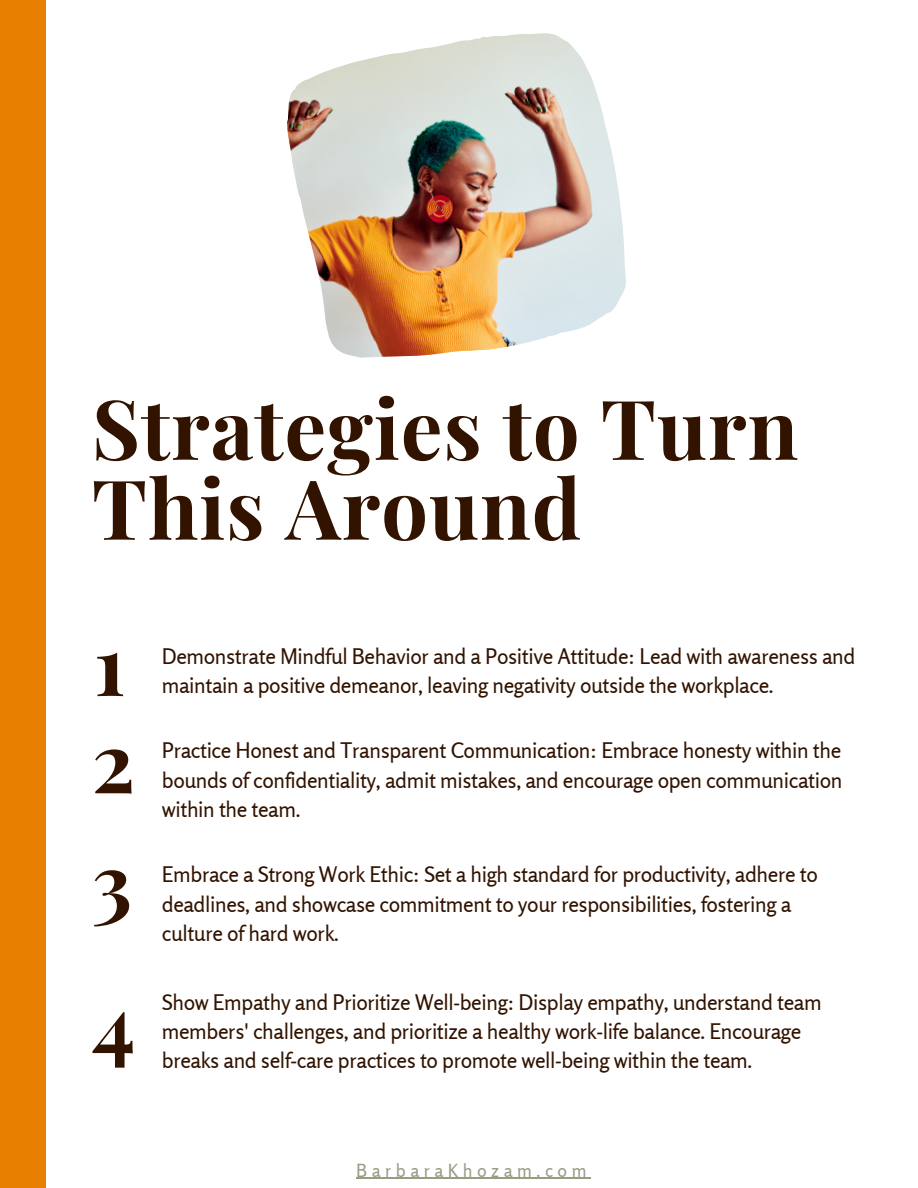
<style>
.page{position:relative;width:918px;height:1188px;background:#fff}
.page>*{position:absolute;margin:0;border:0;box-sizing:border-box;transform-origin:0 0}
.t1{font:700 82.8px/79.8px "Playfair Display";letter-spacing:.01em;color:#311300}
.t2{font:700 82.5px/120.8px "Playfair Display";color:#311300}
.t3{font:21.45px/29.2px "Rosario";letter-spacing:-.02em;color:#311300}
.t4{font:18px "Rosario";letter-spacing:.25em;color:#999b84}
</style>
<div class="page">
<div style="left:0;top:0;width:46px;height:1188px;background:#e87f01"></div>
<img style="left:287px;top:33px;width:339px;height:325px">
<hr style="left:356px;top:1178px;width:235px;height:1px;background:#999b84">
<h1 class="t1" style="left:92px;top:386px;width:708px">Strategies to Turn<br>This Around</h1>
<h2 class="t2" style="left:94px;top:602px;width:33px">1</h2>
<h2 class="t2" style="left:92px;top:699px;width:45px">2<br>3</h2>
<h2 class="t2" style="left:92px;top:961px;width:45px">4</h2>
<p class="t3" style="left:162px;top:641px;width:695px">Demonstrate Mindful Behavior and a Positive Attitude: Lead with awareness and maintain a positive demeanor, leaving negativity outside the workplace.</p>
<p class="t3" style="left:162px;top:736px;width:682px;text-align:justify">Practice Honest and Transparent Communication: Embrace honesty within the bounds of confidentiality, admit mistakes, and encourage open communication within the team.</p>
<p class="t3" style="left:162px;top:860px;width:658px">Embrace a Strong Work Ethic: Set a high standard for productivity, adhere to deadlines, and showcase commitment to your responsibilities, fostering a culture of hard work.</p>
<p class="t3" style="left:162px;top:987px;width:661px">Show Empathy and Prioritize Well-being: Display empathy, understand team members' challenges, and prioritize a healthy work-life balance. Encourage breaks and self-care practices to promote well-being within the team.</p>
<p class="t4" style="left:356px;top:1159px;width:232px">BarbaraKhozam.com</p>
</div>
